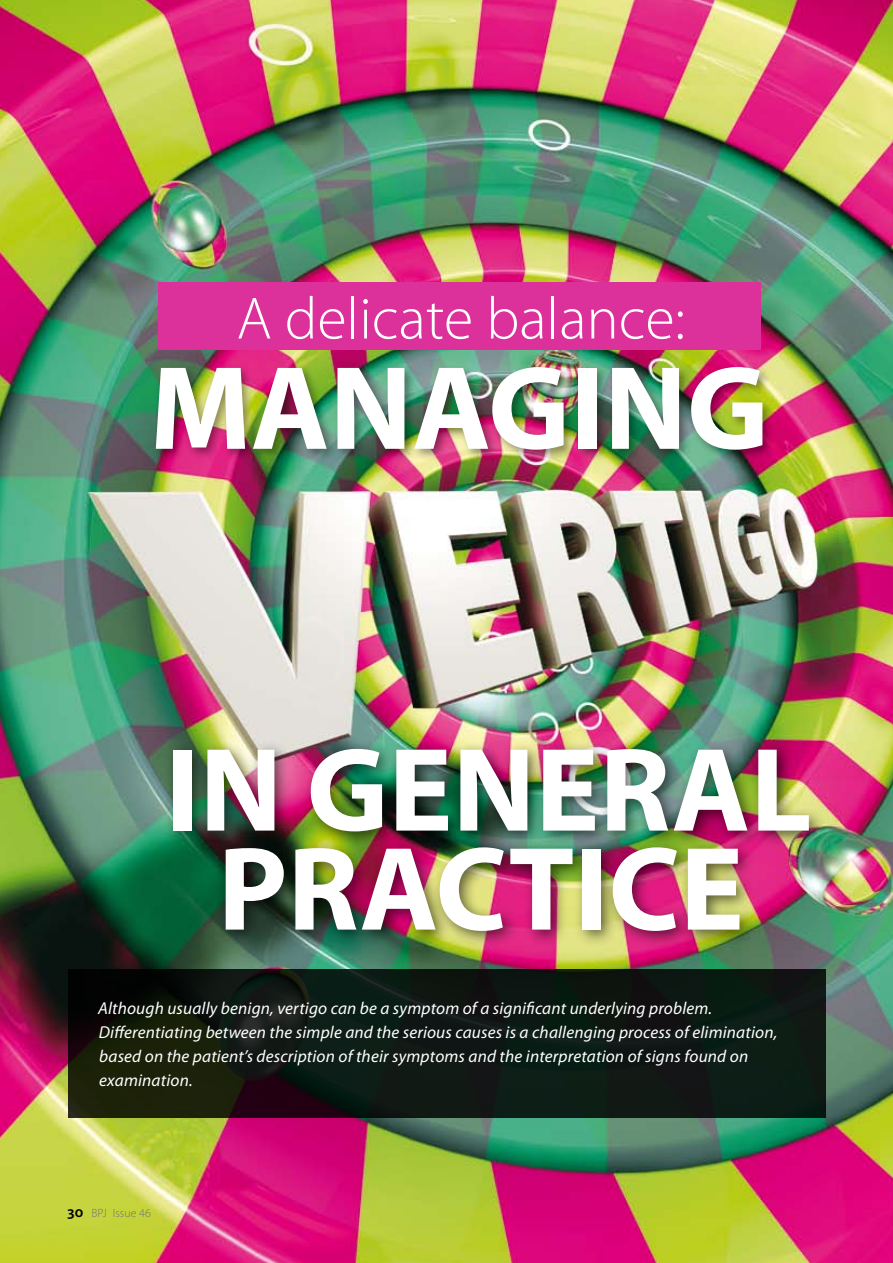
<style>
.page{position:relative;width:893px;height:1263px;background:#fff}
.page>*{position:absolute;margin:0;border:0;box-sizing:border-box;transform-origin:0 0}
.t1{font:700 120px/99px "Myriad Pro";color:#fff;text-align:center}
.t2{font:300 60px "Myriad Pro";color:#fff}
.t3{font:italic 17.25px/24px "Myriad Pro";letter-spacing:.01em;color:#fff}
.t4{font:300 12px "Myriad Pro";color:#707173}
.s1{font-weight:600;font-size:15.75px;color:#000}
</style>
<div class="page">
<img style="left:0;top:0;width:893px;height:1263px">
<div style="left:151px;top:363px;width:623px;height:99px;background:#000;opacity:.4"></div>
<svg style="left:68px;top:969px;width:757px;height:149px;background:#0f1811"></svg>
<div style="left:158px;top:282px;width:603px;height:68px;background:#dc319b"></div>
<div style="left:164px;top:739px;width:662px;height:208px;background:#000;opacity:.6"></div>
<h2 class="t2" style="left:237px;top:282px;width:450px">A delicate balance:</h2>
<h1 class="t1" style="left:150px;top:355px;width:621px">MANAGING</h1>
<h1 class="t1" style="left:165px;top:737px;width:648px">IN GENERAL<br>PRACTICE</h1>
<p class="t3" style="left:98px;top:996px;width:681px">Although usually benign, vertigo can be a symptom of a significant underlying problem.<br>Differentiating between the simple and the serious causes is a challenging process of elimination, based on the patient’s description of their symptoms and the interpretation of signs found on examination.</p>
<p class="t4" style="left:68px;top:1206px;width:85px"><span class="s1">30</span> BPJ Issue 46</p>
</div>
